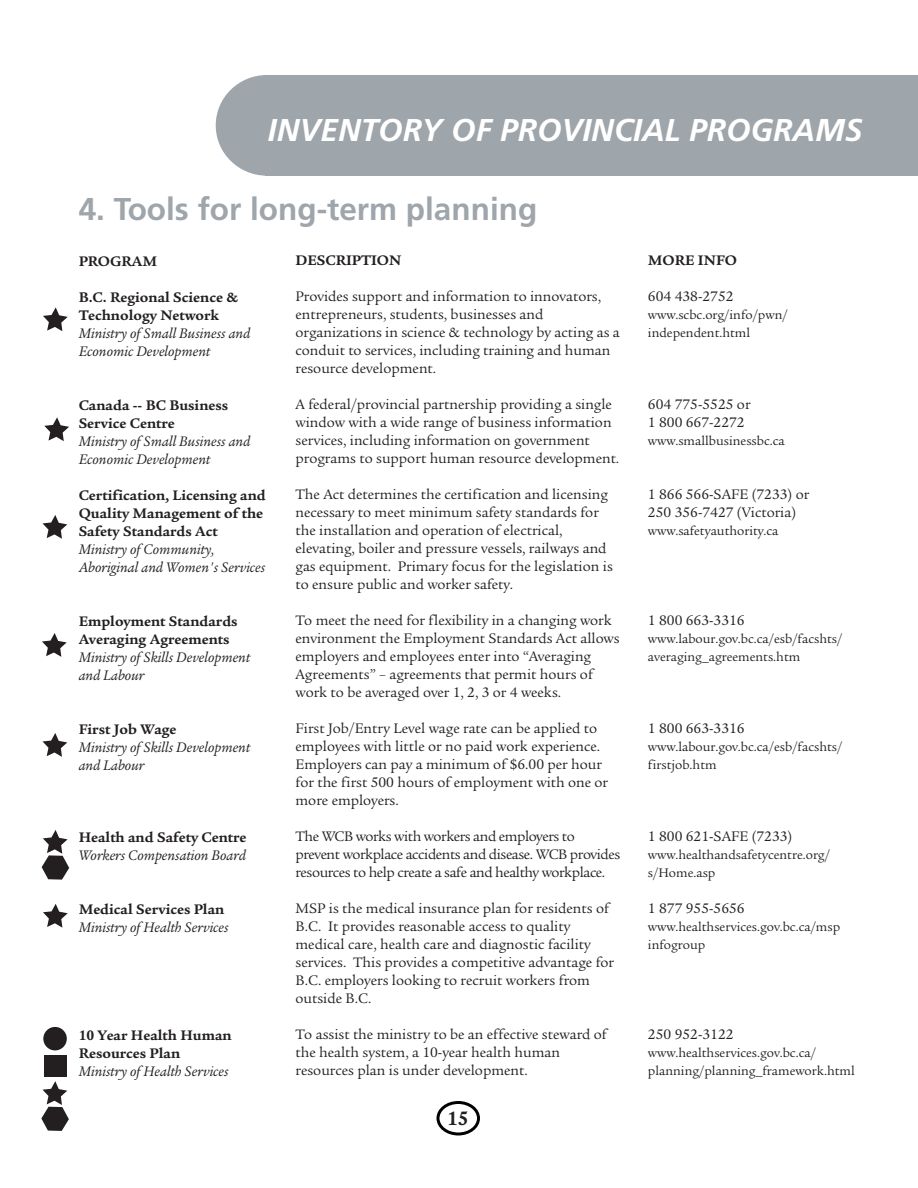
<style>
.page{position:relative;width:918px;height:1188px;background:#fff}
.page>*{position:absolute;margin:0;border:0;box-sizing:border-box;transform-origin:0 0}
.t1{font:italic 700 31.5px "Frutiger";color:#fff}
.t2{font:700 31.5px "Frutiger";color:#9ea5ab}
.t3{font:700 21px "Legacy Serif";color:#231f20}
.t4{font:15px/18px "Legacy Serif";color:#231f20}
.t5{font:italic 15px/18px "Legacy Serif";color:#231f20}
.t6{font:700 15px/18px "Legacy Serif";color:#231f20}
.t7{font:15px/18px "Legacy Serif";letter-spacing:-.03em;color:#231f20}
.t8{font:13.5px/18px "Legacy Serif";color:#231f20}
</style>
<div class="page">
<div style="left:265px;top:75px;width:653px;height:101px;background:#9ea5ab"></div>
<div style="left:216px;top:75px;width:102px;height:101px;background:#9ea5ab;border-radius:50%"></div>
<div style="left:436px;top:1101px;width:44px;height:35px;border:3px solid #000;border-radius:50%"></div>
<svg style="left:43px;top:307px;width:25px;height:24px"></svg>
<div style="left:44px;top:1055px;width:22px;height:22px;background:#231f20"></div>
<svg style="left:44px;top:417px;width:25px;height:24px"></svg>
<svg style="left:43px;top:515px;width:24px;height:24px"></svg>
<svg style="left:42px;top:633px;width:25px;height:24px"></svg>
<svg style="left:43px;top:733px;width:24px;height:24px"></svg>
<svg style="left:42px;top:830px;width:27px;height:50px"></svg>
<svg style="left:43px;top:904px;width:25px;height:24px"></svg>
<div style="left:43px;top:1027px;width:24px;height:23px;background:#231f20;border-radius:50%"></div>
<svg style="left:41px;top:1081px;width:28px;height:50px"></svg>
<h1 class="t1" style="left:268px;top:111px;width:596px">INVENTORY OF PROVINCIAL PROGRAMS</h1>
<h1 class="t2" style="left:79px;top:191px;width:460px">4. Tools for long-term planning</h1>
<p class="t6" style="left:79px;top:252px;width:80px">PROGRAM</p>
<p class="t6" style="left:79px;top:288px;width:161px">B.C. Regional Science &amp;<br>Technology Network</p>
<p class="t5" style="left:79px;top:324px;width:173px">Ministry of Small Business and<br>Economic Development</p>
<p class="t6" style="left:79px;top:396px;width:151px">Canada -- BC Business<br>Service Centre</p>
<p class="t5" style="left:79px;top:432px;width:173px">Ministry of Small Business and<br>Economic Development</p>
<p class="t6" style="left:79px;top:486px;width:189px">Certification, Licensing and<br>Quality Management of the<br>Safety Standards Act</p>
<p class="t5" style="left:79px;top:540px;width:188px">Ministry of Community,<br>Aboriginal and Women's Services</p>
<p class="t6" style="left:79px;top:612px;width:160px">Employment Standards<br>Averaging Agreements</p>
<p class="t5" style="left:79px;top:648px;width:173px">Ministry of Skills Development and Labour</p>
<p class="t6" style="left:296px;top:252px;width:107px">DESCRIPTION</p>
<p class="t4" style="left:296px;top:288px;width:326px">Provides support and information to innovators, entrepreneurs, students, businesses and organizations in science &amp; technology by acting as a conduit to services, including training and human resource development.</p>
<p class="t4" style="left:296px;top:396px;width:325px">A federal/provincial partnership providing a single window with a wide range of business information services, including information on government programs to support human resource development.</p>
<p class="t4" style="left:296px;top:486px;width:319px">The Act determines the certification and licensing necessary to meet minimum safety standards for the installation and operation of electrical, elevating, boiler and pressure vessels, railways and gas equipment. Primary focus for the legislation is to ensure public and worker safety.</p>
<p class="t4" style="left:296px;top:612px;width:326px">To meet the need for flexibility in a changing work environment the Employment Standards Act allows employers and employees enter into “Averaging Agreements” – agreements that permit hours of work to be averaged over 1, 2, 3 or 4 weeks.</p>
<p class="t4" style="left:296px;top:720px;width:314px">First Job/Entry Level wage rate can be applied to employees with little or no paid work experience.<br>Employers can pay a minimum of $6.00 per hour for the first 500 hours of employment with one or more employers.</p>
<p class="t7" style="left:296px;top:828px;width:326px">The WCB works with workers and employers to prevent workplace accidents and disease. WCB provides resources to help create a safe and healthy workplace.</p>
<p class="t4" style="left:296px;top:900px;width:320px">MSP is the medical insurance plan for residents of B.C. It provides reasonable access to quality medical care, health care and diagnostic facility services. This provides a competitive advantage for B.C. employers looking to recruit workers from outside B.C.</p>
<p class="t4" style="left:296px;top:1026px;width:313px">To assist the ministry to be an effective steward of the health system, a 10-year health human resources plan is under development.</p>
<p class="t6" style="left:79px;top:720px;width:99px">First Job Wage</p>
<p class="t5" style="left:79px;top:738px;width:173px">Ministry of Skills Development and Labour</p>
<p class="t6" style="left:79px;top:828px;width:169px">Health and Safety Centre</p>
<p class="t5" style="left:79px;top:846px;width:169px">Workers Compensation Board</p>
<p class="t6" style="left:79px;top:900px;width:147px">Medical Services Plan</p>
<p class="t5" style="left:79px;top:918px;width:151px">Ministry of Health Services</p>
<p class="t6" style="left:79px;top:1026px;width:155px">10 Year Health Human<br>Resources Plan</p>
<p class="t5" style="left:79px;top:1062px;width:151px">Ministry of Health Services</p>
<h2 class="t3" style="left:447px;top:1106px;width:23px">15</h2>
<p class="t6" style="left:648px;top:252px;width:91px">MORE INFO</p>
<p class="t4" style="left:648px;top:288px;width:87px">604 438-2752</p>
<p class="t8" style="left:648px;top:306px;width:141px">www.scbc.org/info/pwn/ independent.html</p>
<p class="t4" style="left:648px;top:396px;width:104px">604 775-5525 or<br>1 800 667-2272</p>
<p class="t8" style="left:648px;top:432px;width:138px">www.smallbusinessbc.ca</p>
<p class="t4" style="left:648px;top:486px;width:163px">1 866 566-SAFE (7233) or<br>250 356-7427 (Victoria)</p>
<p class="t8" style="left:648px;top:522px;width:132px">www.safetyauthority.ca</p>
<p class="t4" style="left:648px;top:612px;width:98px">1 800 663-3316</p>
<p class="t8" style="left:648px;top:630px;width:196px">www.labour.gov.bc.ca/esb/facshts/ averaging_agreements.htm</p>
<p class="t4" style="left:648px;top:720px;width:98px">1 800 663-3316</p>
<p class="t8" style="left:648px;top:738px;width:196px">www.labour.gov.bc.ca/esb/facshts/ firstjob.htm</p>
<p class="t4" style="left:648px;top:828px;width:146px">1 800 621-SAFE (7233)</p>
<p class="t8" style="left:648px;top:846px;width:184px">www.healthandsafetycentre.org/ s/Home.asp</p>
<p class="t4" style="left:648px;top:900px;width:98px">1 877 955-5656</p>
<p class="t8" style="left:648px;top:918px;width:194px">www.healthservices.gov.bc.ca/msp infogroup</p>
<p class="t4" style="left:648px;top:1026px;width:87px">250 952-3122</p>
<p class="t8" style="left:648px;top:1044px;width:208px">www.healthservices.gov.bc.ca/ planning/planning_framework.html</p>
</div>
